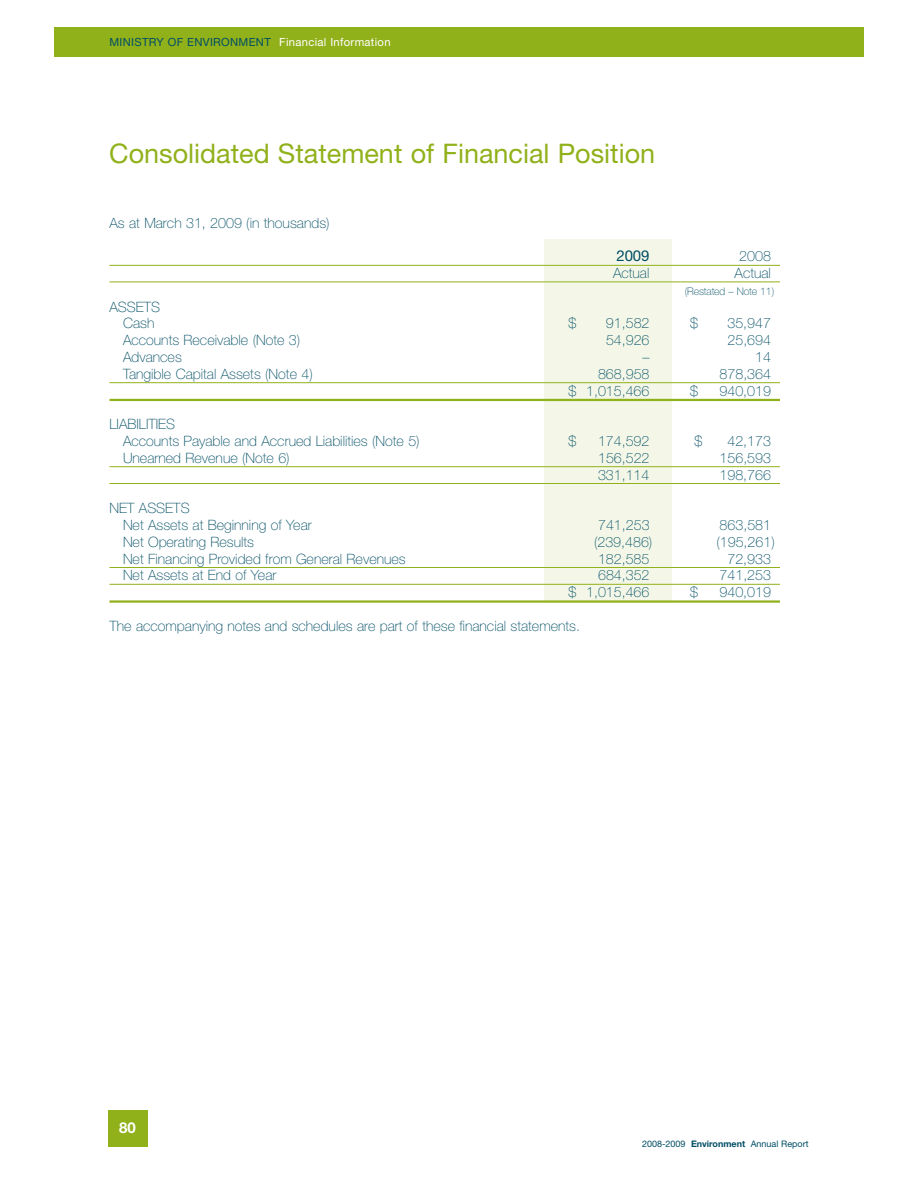
<style>
.page{position:relative;width:918px;height:1188px;background:#fff}
.page>*{position:absolute;margin:0;border:0;box-sizing:border-box;transform-origin:0 0}
.t1{font:27px "Helvetica Neue";color:#91b11b}
.t2{font:15px "Helvetica Neue";color:#004e64}
.t3{font:700 15px "Helvetica Neue";color:#fff}
.t4{font:100 14.25px/16.8px "Helvetica Neue";color:#004e64}
.t5{font:11.25px "Helvetica Neue";letter-spacing:.03em;color:#004e64}
.t6{font:100 10.5px "Helvetica Neue";letter-spacing:-.01em;color:#004e64}
.t7{font:9px "Helvetica Neue";color:#004e64}
.s1{color:#fff}
.s2{font-weight:700}
</style>
<div class="page">
<div style="left:108px;top:1110px;width:39px;height:37px;background:#91b11b"></div>
<div style="left:54px;top:27px;width:810px;height:30px;background:#91b11b"></div>
<div style="left:544px;top:239px;width:127px;height:362px;background:#f4f7e8"></div>
<hr style="left:110px;top:265px;width:670px;height:1px;background:#91b11b">
<hr style="left:110px;top:282px;width:670px;height:1px;background:#91b11b">
<hr style="left:110px;top:382px;width:670px;height:1px;background:#91b11b">
<hr style="left:110px;top:399px;width:670px;height:2px;background:#91b11b">
<hr style="left:110px;top:466px;width:670px;height:1px;background:#91b11b">
<hr style="left:110px;top:483px;width:670px;height:1px;background:#91b11b">
<hr style="left:110px;top:567px;width:670px;height:1px;background:#91b11b">
<hr style="left:110px;top:584px;width:670px;height:1px;background:#91b11b">
<hr style="left:110px;top:600px;width:670px;height:3px;background:#91b11b">
<p class="t5" style="left:110px;top:38px;width:283px">MINISTRY OF ENVIRONMENT <span class="s1">Financial Information</span></p>
<h1 class="t1" style="left:109px;top:144px;width:548px">Consolidated Statement of Financial Position</h1>
<p class="t4" style="left:110px;top:216px;width:222px">As at March 31, 2009 (in thousands)</p>
<p class="t4" style="left:110px;top:300px;width:52px;text-align:center">ASSETS<br>Cash</p>
<p class="t2" style="left:617px;top:251px;width:34px">2009</p>
<p class="t4" style="left:739px;top:249px;width:33px">2008</p>
<p class="t4" style="left:613px;top:266px;width:38px">Actual</p>
<p class="t4" style="left:735px;top:266px;width:38px">Actual</p>
<p class="t6" style="left:685px;top:287px;width:91px">(Restated – Note 11)</p>
<p class="t4" style="left:569px;top:316px;width:9px">$</p>
<p class="t4" style="left:606px;top:316px;width:45px">91,582</p>
<p class="t4" style="left:690px;top:316px;width:9px">$</p>
<p class="t4" style="left:727px;top:316px;width:45px">35,947</p>
<p class="t4" style="left:123px;top:333px;width:179px">Accounts Receivable (Note 3)</p>
<p class="t4" style="left:606px;top:333px;width:45px">54,926</p>
<p class="t4" style="left:728px;top:333px;width:45px">25,694</p>
<p class="t4" style="left:123px;top:350px;width:60px">Advances</p>
<p class="t4" style="left:642px;top:350px;width:9px">–</p>
<p class="t4" style="left:755px;top:350px;width:17px">14</p>
<p class="t4" style="left:123px;top:367px;width:191px">Tangible Capital Assets (Note 4)</p>
<p class="t4" style="left:598px;top:367px;width:53px">868,958</p>
<p class="t4" style="left:720px;top:367px;width:53px">878,364</p>
<p class="t4" style="left:568px;top:384px;width:83px">$ 1,015,466</p>
<p class="t4" style="left:690px;top:384px;width:9px">$</p>
<p class="t4" style="left:720px;top:384px;width:53px">940,019</p>
<p class="t4" style="left:123px;top:417px;width:298px;text-indent:-14px">LIABILITIES<br>Accounts Payable and Accrued Liabilities (Note 5)</p>
<p class="t4" style="left:569px;top:434px;width:9px">$</p>
<p class="t4" style="left:598px;top:434px;width:53px">174,592</p>
<p class="t4" style="left:694px;top:434px;width:9px">$</p>
<p class="t4" style="left:727px;top:434px;width:45px">42,173</p>
<p class="t4" style="left:123px;top:451px;width:168px">Unearned Revenue (Note 6)</p>
<p class="t4" style="left:598px;top:451px;width:53px">156,522</p>
<p class="t4" style="left:720px;top:451px;width:53px">156,593</p>
<p class="t4" style="left:598px;top:468px;width:53px">331,114</p>
<p class="t4" style="left:720px;top:468px;width:53px">198,766</p>
<p class="t4" style="left:123px;top:501px;width:190px;text-indent:-14px">NET ASSETS<br>Net Assets at Beginning of Year</p>
<p class="t4" style="left:598px;top:518px;width:53px">741,253</p>
<p class="t4" style="left:720px;top:518px;width:53px">863,581</p>
<p class="t4" style="left:123px;top:535px;width:133px">Net Operating Results</p>
<p class="t4" style="left:594px;top:535px;width:60px">(239,486)</p>
<p class="t4" style="left:716px;top:535px;width:60px">(195,261)</p>
<p class="t4" style="left:123px;top:552px;width:284px">Net Financing Provided from General Revenues</p>
<p class="t4" style="left:598px;top:552px;width:53px">182,585</p>
<p class="t4" style="left:727px;top:552px;width:45px">72,933</p>
<p class="t4" style="left:123px;top:568px;width:155px">Net Assets at End of Year</p>
<p class="t4" style="left:598px;top:568px;width:53px">684,352</p>
<p class="t4" style="left:720px;top:568px;width:53px">741,253</p>
<p class="t4" style="left:568px;top:585px;width:83px">$ 1,015,466</p>
<p class="t4" style="left:690px;top:585px;width:9px">$</p>
<p class="t4" style="left:720px;top:585px;width:53px">940,019</p>
<p class="t4" style="left:109px;top:619px;width:472px">The accompanying notes and schedules are part of these financial statements.</p>
<p class="t3" style="left:119px;top:1123px;width:18px">80</p>
<p class="t7" style="left:642px;top:1139px;width:168px">2008-2009 <span class="s2">Environment</span> Annual Report</p>
</div>
